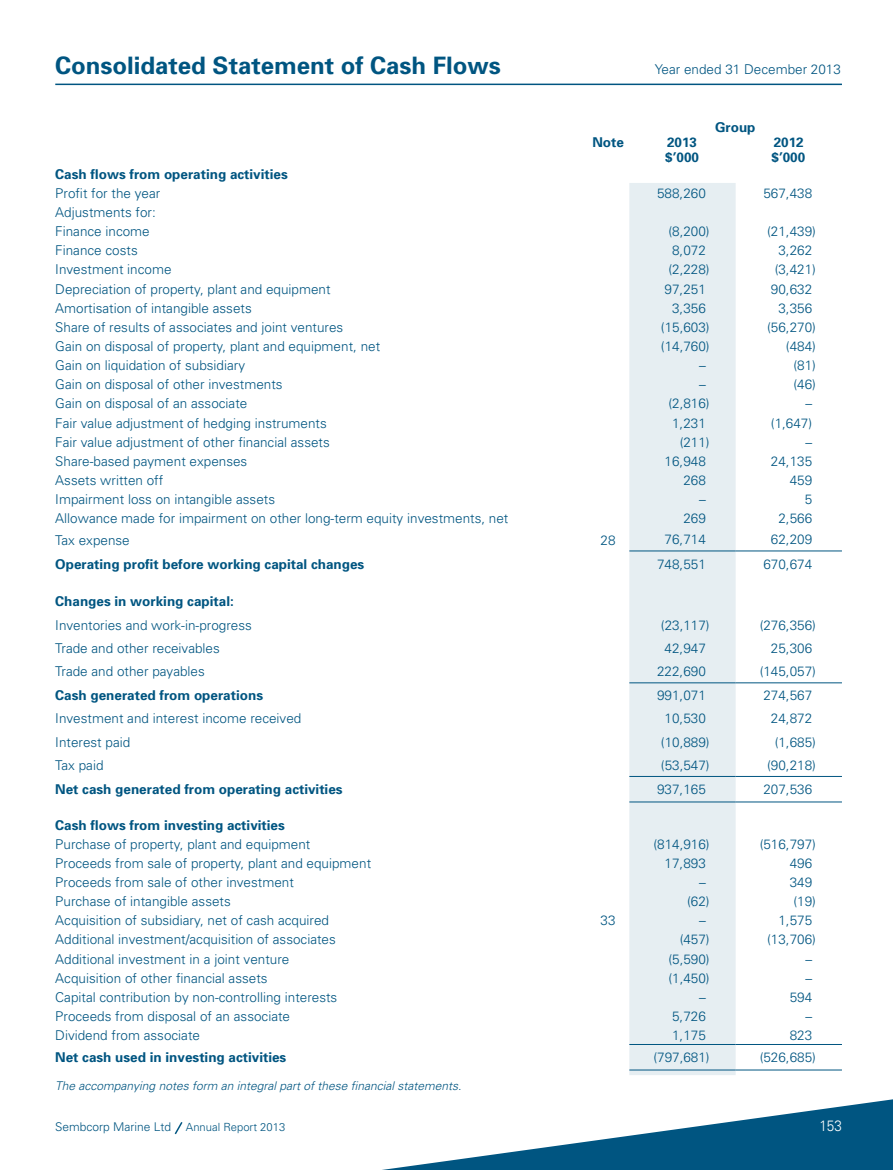
<style>
.page{position:relative;width:893px;height:1170px;background:#fff}
.page>*{position:absolute;margin:0;border:0;box-sizing:border-box;transform-origin:0 0}
.t1{font:700 24px "Univers";color:#005581}
.t2{font:300 15px "Univers";color:#fff;scale:.9 1}
.t3{font:300 13.5px/19.2px "Univers";color:#005581}
.t4{font:700 13.5px "Univers";color:#005581}
.t5{font:italic 300 12px "Univers";color:#005581}
.t6{font:300 12px "Univers";color:#005581}
.s1{font-size:11.25px}
</style>
<div class="page">
<svg style="left:389px;top:1099px;width:504px;height:70px"></svg>
<svg style="left:174px;top:1122px;width:9px;height:13px"></svg>
<hr style="left:55px;top:84px;width:787px;height:1px;background:#005581">
<div style="left:629px;top:183px;width:107px;height:891px;background:#e6eef2"></div>
<hr style="left:629px;top:550px;width:107px;height:1px;background:#005581">
<hr style="left:736px;top:550px;width:106px;height:1px;background:#005581">
<hr style="left:629px;top:682px;width:107px;height:1px;background:#005581">
<hr style="left:736px;top:682px;width:106px;height:1px;background:#005581">
<hr style="left:629px;top:776px;width:107px;height:1px;background:#005581">
<hr style="left:736px;top:776px;width:106px;height:1px;background:#005581">
<hr style="left:629px;top:801px;width:107px;height:1px;background:#005581">
<hr style="left:736px;top:801px;width:106px;height:1px;background:#005581">
<hr style="left:629px;top:1043px;width:107px;height:1px;background:#005581">
<hr style="left:736px;top:1043px;width:106px;height:1px;background:#005581">
<hr style="left:629px;top:1069px;width:107px;height:1px;background:#005581">
<hr style="left:736px;top:1069px;width:106px;height:1px;background:#005581">
<h1 class="t1" style="left:55px;top:50px;width:447px">Consolidated Statement of Cash Flows</h1>
<p class="t3" style="left:655px;top:60px;width:188px">Year ended 31 December 2013</p>
<p class="t4" style="left:715px;top:118px;width:42px">Group</p>
<p class="t4" style="left:592px;top:133px;width:33px">Note</p>
<p class="t4" style="left:667px;top:133px;width:32px">2013</p>
<p class="t4" style="left:774px;top:133px;width:32px">2012</p>
<p class="t4" style="left:665px;top:148px;width:35px">$’000</p>
<p class="t4" style="left:771px;top:148px;width:35px">$’000</p>
<p class="t4" style="left:55px;top:165px;width:234px">Cash flows from operating activities</p>
<p class="t3" style="left:55px;top:183px;width:107px">Profit for the year</p>
<p class="t3" style="left:657px;top:183px;width:50px">588,260</p>
<p class="t3" style="left:763px;top:183px;width:50px">567,438</p>
<p class="t3" style="left:55px;top:202px;width:102px">Adjustments for:<br>Finance income</p>
<p class="t3" style="left:668px;top:221px;width:43px">(8,200)</p>
<p class="t3" style="left:767px;top:221px;width:50px">(21,439)</p>
<p class="t3" style="left:55px;top:240px;width:84px">Finance costs</p>
<p class="t3" style="left:672px;top:240px;width:35px">8,072</p>
<p class="t3" style="left:778px;top:240px;width:35px">3,262</p>
<p class="t3" style="left:55px;top:259px;width:118px">Investment income</p>
<p class="t3" style="left:668px;top:259px;width:43px">(2,228)</p>
<p class="t3" style="left:775px;top:259px;width:43px">(3,421)</p>
<p class="t3" style="left:55px;top:279px;width:277px">Depreciation of property, plant and equipment</p>
<p class="t3" style="left:665px;top:279px;width:43px">97,251</p>
<p class="t3" style="left:771px;top:279px;width:43px">90,632</p>
<p class="t3" style="left:55px;top:298px;width:198px">Amortisation of intangible assets</p>
<p class="t3" style="left:672px;top:298px;width:35px">3,356</p>
<p class="t3" style="left:778px;top:298px;width:35px">3,356</p>
<p class="t3" style="left:55px;top:317px;width:290px">Share of results of associates and joint ventures</p>
<p class="t3" style="left:661px;top:317px;width:50px">(15,603)</p>
<p class="t3" style="left:767px;top:317px;width:50px">(56,270)</p>
<p class="t3" style="left:55px;top:336px;width:326px">Gain on disposal of property, plant and equipment, net</p>
<p class="t3" style="left:661px;top:336px;width:50px">(14,760)</p>
<p class="t3" style="left:786px;top:336px;width:32px">(484)</p>
<p class="t3" style="left:55px;top:355px;width:191px">Gain on liquidation of subsidiary</p>
<p class="t3" style="left:699px;top:355px;width:8px">–</p>
<p class="t3" style="left:793px;top:355px;width:24px">(81)</p>
<p class="t3" style="left:55px;top:374px;width:229px">Gain on disposal of other investments</p>
<p class="t3" style="left:699px;top:374px;width:8px">–</p>
<p class="t3" style="left:793px;top:374px;width:24px">(46)</p>
<p class="t3" style="left:55px;top:393px;width:194px">Gain on disposal of an associate</p>
<p class="t3" style="left:668px;top:393px;width:43px">(2,816)</p>
<p class="t3" style="left:805px;top:393px;width:8px">–</p>
<p class="t3" style="left:55px;top:413px;width:273px">Fair value adjustment of hedging instruments</p>
<p class="t3" style="left:672px;top:413px;width:35px">1,231</p>
<p class="t3" style="left:771px;top:413px;width:43px">(1,647)</p>
<p class="t3" style="left:55px;top:432px;width:276px">Fair value adjustment of other financial assets</p>
<p class="t3" style="left:680px;top:432px;width:32px">(211)</p>
<p class="t3" style="left:805px;top:432px;width:8px">–</p>
<p class="t3" style="left:55px;top:451px;width:194px">Share-based payment expenses</p>
<p class="t3" style="left:665px;top:451px;width:43px">16,948</p>
<p class="t3" style="left:771px;top:451px;width:43px">24,135</p>
<p class="t3" style="left:55px;top:470px;width:110px">Assets written off</p>
<p class="t3" style="left:683px;top:470px;width:24px">268</p>
<p class="t3" style="left:790px;top:470px;width:24px">459</p>
<p class="t3" style="left:55px;top:489px;width:221px">Impairment loss on intangible assets</p>
<p class="t3" style="left:699px;top:489px;width:8px">–</p>
<p class="t3" style="left:805px;top:489px;width:9px">5</p>
<p class="t3" style="left:55px;top:508px;width:455px">Allowance made for impairment on other long-term equity investments, net</p>
<p class="t3" style="left:683px;top:508px;width:24px">269</p>
<p class="t3" style="left:778px;top:508px;width:35px">2,566</p>
<p class="t3" style="left:55px;top:529px;width:76px">Tax expense</p>
<p class="t3" style="left:601px;top:529px;width:17px">28</p>
<p class="t3" style="left:665px;top:529px;width:43px">76,714</p>
<p class="t3" style="left:771px;top:529px;width:43px">62,209</p>
<p class="t4" style="left:55px;top:555px;width:311px">Operating profit before working capital changes</p>
<p class="t3" style="left:657px;top:554px;width:50px">748,551</p>
<p class="t3" style="left:763px;top:554px;width:50px">670,674</p>
<p class="t4" style="left:55px;top:592px;width:180px">Changes in working capital:</p>
<p class="t3" style="left:55px;top:614px;width:198px">Inventories and work-in-progress</p>
<p class="t3" style="left:661px;top:614px;width:50px">(23,117)</p>
<p class="t3" style="left:760px;top:614px;width:58px">(276,356)</p>
<p class="t3" style="left:55px;top:638px;width:166px">Trade and other receivables</p>
<p class="t3" style="left:665px;top:638px;width:43px">42,947</p>
<p class="t3" style="left:771px;top:638px;width:43px">25,306</p>
<p class="t3" style="left:55px;top:661px;width:151px">Trade and other payables</p>
<p class="t3" style="left:657px;top:661px;width:50px">222,690</p>
<p class="t3" style="left:760px;top:661px;width:58px">(145,057)</p>
<p class="t4" style="left:55px;top:686px;width:209px">Cash generated from operations</p>
<p class="t3" style="left:657px;top:685px;width:50px">991,071</p>
<p class="t3" style="left:763px;top:685px;width:50px">274,567</p>
<p class="t3" style="left:55px;top:708px;width:248px">Investment and interest income received</p>
<p class="t3" style="left:665px;top:708px;width:43px">10,530</p>
<p class="t3" style="left:771px;top:708px;width:43px">24,872</p>
<p class="t3" style="left:55px;top:731px;width:77px">Interest paid</p>
<p class="t3" style="left:661px;top:731px;width:50px">(10,889)</p>
<p class="t3" style="left:775px;top:731px;width:43px">(1,685)</p>
<p class="t3" style="left:55px;top:755px;width:50px">Tax paid</p>
<p class="t3" style="left:661px;top:755px;width:50px">(53,547)</p>
<p class="t3" style="left:767px;top:755px;width:50px">(90,218)</p>
<p class="t4" style="left:55px;top:781px;width:289px">Net cash generated from operating activities</p>
<p class="t3" style="left:657px;top:779px;width:50px">937,165</p>
<p class="t3" style="left:763px;top:779px;width:50px">207,536</p>
<p class="t4" style="left:55px;top:816px;width:231px">Cash flows from investing activities</p>
<p class="t3" style="left:55px;top:833px;width:257px">Purchase of property, plant and equipment</p>
<p class="t3" style="left:653px;top:833px;width:58px">(814,916)</p>
<p class="t3" style="left:760px;top:833px;width:58px">(516,797)</p>
<p class="t3" style="left:55px;top:853px;width:317px">Proceeds from sale of property, plant and equipment</p>
<p class="t3" style="left:665px;top:853px;width:43px">17,893</p>
<p class="t3" style="left:790px;top:853px;width:24px">496</p>
<p class="t3" style="left:55px;top:872px;width:240px">Proceeds from sale of other investment</p>
<p class="t3" style="left:699px;top:872px;width:8px">–</p>
<p class="t3" style="left:790px;top:872px;width:24px">349</p>
<p class="t3" style="left:55px;top:891px;width:177px">Purchase of intangible assets</p>
<p class="t3" style="left:687px;top:891px;width:24px">(62)</p>
<p class="t3" style="left:793px;top:891px;width:24px">(19)</p>
<p class="t3" style="left:55px;top:910px;width:275px">Acquisition of subsidiary, net of cash acquired</p>
<p class="t3" style="left:601px;top:910px;width:17px">33</p>
<p class="t3" style="left:699px;top:910px;width:8px">–</p>
<p class="t3" style="left:778px;top:910px;width:35px">1,575</p>
<p class="t3" style="left:55px;top:929px;width:282px">Additional investment/acquisition of associates</p>
<p class="t3" style="left:680px;top:929px;width:32px">(457)</p>
<p class="t3" style="left:767px;top:929px;width:50px">(13,706)</p>
<p class="t3" style="left:55px;top:948px;width:236px">Additional investment in a joint venture</p>
<p class="t3" style="left:668px;top:948px;width:43px">(5,590)</p>
<p class="t3" style="left:55px;top:967px;width:214px">Acquisition of other financial assets</p>
<p class="t3" style="left:668px;top:967px;width:43px">(1,450)</p>
<p class="t3" style="left:55px;top:986px;width:284px">Capital contribution by non-controlling interests</p>
<p class="t3" style="left:699px;top:986px;width:8px">–</p>
<p class="t3" style="left:790px;top:986px;width:24px">594</p>
<p class="t3" style="left:55px;top:1006px;width:236px">Proceeds from disposal of an associate</p>
<p class="t3" style="left:672px;top:1006px;width:35px">5,726</p>
<p class="t3" style="left:805px;top:1006px;width:8px">–</p>
<p class="t3" style="left:55px;top:1025px;width:146px">Dividend from associate</p>
<p class="t3" style="left:672px;top:1025px;width:35px">1,175</p>
<p class="t3" style="left:790px;top:1025px;width:24px">823</p>
<p class="t4" style="left:55px;top:1048px;width:233px">Net cash used in investing activities</p>
<p class="t3" style="left:653px;top:1047px;width:58px">(797,681)</p>
<p class="t3" style="left:760px;top:1047px;width:58px">(526,685)</p>
<p class="t5" style="left:55px;top:1078px;width:408px">The accompanying notes form an integral part of these financial statements.</p>
<p class="t6" style="left:55px;top:1119px;width:231px">Sembcorp Marine Ltd <span class="s1">Annual Report 2013</span></p>
<p class="t2" style="left:819px;top:1116px;width:27px">153</p>
</div>
